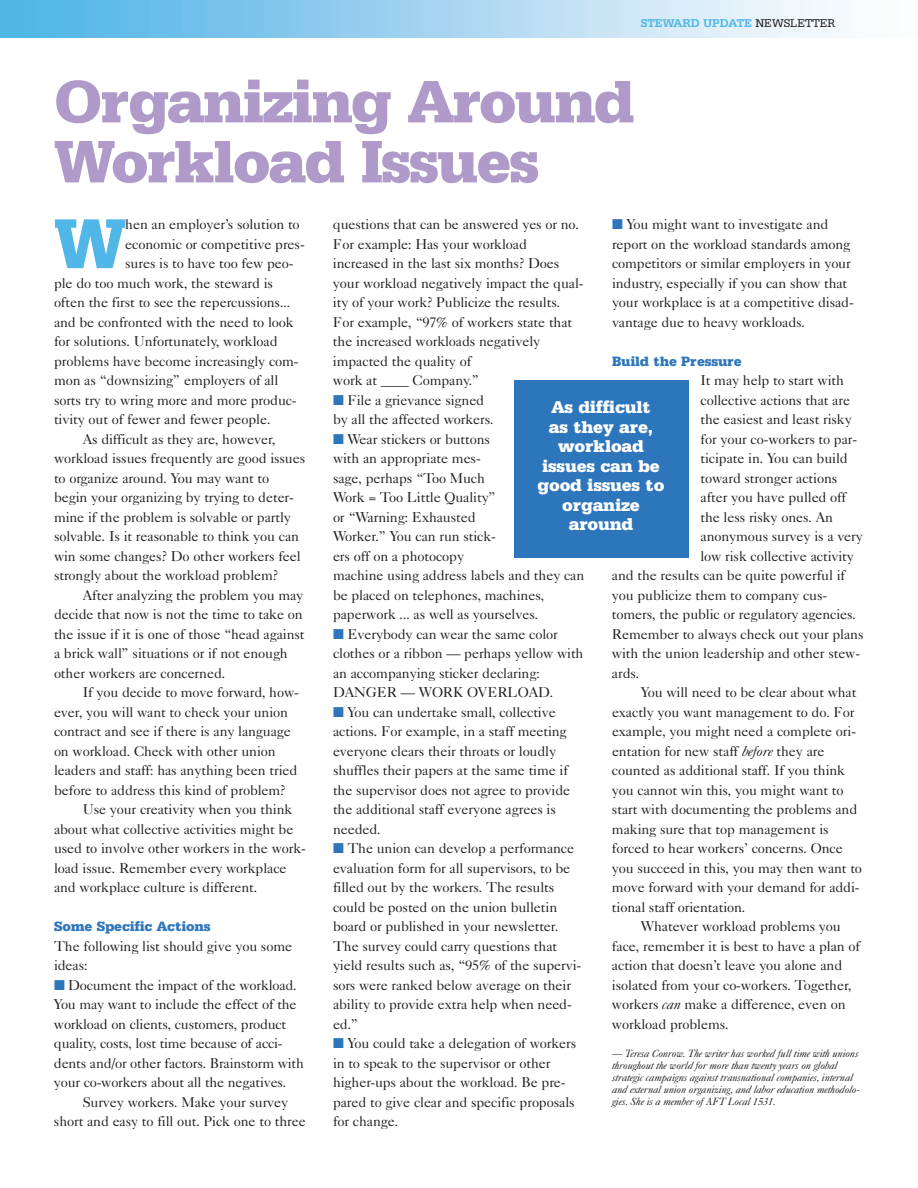
<style>
.page{position:relative;width:918px;height:1188px;background:#fff}
.page>*{position:absolute;margin:0;border:0;box-sizing:border-box;transform-origin:0 0}
.t1{font:900 74.25px "Serifa BT";color:#50b7e8}
.t2{font:900 63px/60px "Serifa BT";letter-spacing:-.035em;color:#b09ac9}
.t3{font:900 18px/19.5px "Serifa BT";letter-spacing:-.01em;color:#fff;text-align:center}
.t4{font:14.25px/19.5px "Caslon Five Forty";letter-spacing:-.01em;color:#231f20}
.t5{font:900 14.25px "Serifa BT";letter-spacing:-.01em;color:#2e76bc}
.t6{font:700 12px "Serifa BT";letter-spacing:-.005em;color:#50b7e8}
.t7{font:italic 10.5px/12px "Caslon Five Forty";letter-spacing:-.015em;color:#231f20}
.s1{font-weight:400;color:#231f20}
.s2{color:#2e76bc}
.s3{font-style:italic}
</style>
<div class="page">
<img style="left:0;top:0;width:835px;height:38px">
<div style="left:514px;top:380px;width:174px;height:178px;background:#2e76bc"></div>
<p class="t6" style="left:641px;top:19px;width:196px">STEWARD UPDATE <span class="s1">NEWSLETTER</span></p>
<h2 class="t2" style="left:54px;top:77px;width:582px">Organizing Around<br>Workload Issues</h2>
<h1 class="t1" style="left:54px;top:219px;width:74px">W</h1>
<p class="t4" style="left:125px;top:216px;width:176px">hen an employer’s solution to</p>
<p class="t4" style="left:125px;top:236px;width:181px">economic or competitive pres-</p>
<p class="t4" style="left:125px;top:255px;width:170px">sures is to have too few peo-</p>
<p class="t4" style="left:54px;top:275px;width:221px">ple do too much work, the steward is</p>
<p class="t4" style="left:54px;top:294px;width:238px">often the first to see the repercussions...</p>
<p class="t4" style="left:54px;top:314px;width:241px">and be confronted with the need to look</p>
<p class="t4" style="left:54px;top:333px;width:225px">for solutions. Unfortunately, workload</p>
<p class="t4" style="left:54px;top:353px;width:246px">problems have become increasingly com-</p>
<p class="t4" style="left:54px;top:372px;width:226px">mon as “downsizing” employers of all</p>
<p class="t4" style="left:54px;top:392px;width:244px">sorts try to wring more and more produc-</p>
<p class="t4" style="left:54px;top:411px;width:218px">tivity out of fewer and fewer people.</p>
<p class="t4" style="left:83px;top:431px;width:195px">As difficult as they are, however,</p>
<p class="t4" style="left:54px;top:450px;width:253px">workload issues frequently are good issues</p>
<p class="t4" style="left:54px;top:470px;width:217px">to organize around. You may want to</p>
<p class="t4" style="left:54px;top:489px;width:242px">begin your organizing by trying to deter-</p>
<p class="t4" style="left:54px;top:509px;width:239px">mine if the problem is solvable or partly</p>
<p class="t4" style="left:54px;top:528px;width:247px">solvable. Is it reasonable to think you can</p>
<p class="t4" style="left:54px;top:548px;width:248px">win some changes? Do other workers feel</p>
<p class="t4" style="left:54px;top:567px;width:226px">strongly about the workload problem?</p>
<p class="t4" style="left:83px;top:587px;width:222px">After analyzing the problem you may</p>
<p class="t4" style="left:54px;top:606px;width:250px">decide that now is not the time to take on</p>
<p class="t4" style="left:54px;top:626px;width:252px">the issue if it is one of those “head against</p>
<p class="t4" style="left:54px;top:645px;width:235px">a brick wall” situations or if not enough</p>
<p class="t4" style="left:54px;top:665px;width:173px">other workers are concerned.</p>
<p class="t4" style="left:83px;top:684px;width:218px">If you decide to move forward, how-</p>
<p class="t4" style="left:54px;top:704px;width:236px">ever, you will want to check your union</p>
<p class="t4" style="left:54px;top:723px;width:239px">contract and see if there is any language</p>
<p class="t4" style="left:54px;top:743px;width:223px">on workload. Check with other union</p>
<p class="t4" style="left:54px;top:762px;width:245px">leaders and staff: has anything been tried</p>
<p class="t4" style="left:54px;top:782px;width:233px">before to address this kind of problem?</p>
<p class="t4" style="left:83px;top:801px;width:211px">Use your creativity when you think</p>
<p class="t4" style="left:54px;top:821px;width:241px">about what collective activities might be</p>
<p class="t4" style="left:54px;top:840px;width:253px">used to involve other workers in the work-</p>
<p class="t4" style="left:54px;top:860px;width:234px">load issue. Remember every workplace</p>
<p class="t4" style="left:54px;top:879px;width:205px">and workplace culture is different.</p>
<p class="t5" style="left:54px;top:922px;width:158px">Some Specific Actions</p>
<p class="t4" style="left:54px;top:938px;width:240px">The following list should give you some ideas:</p>
<p class="t4" style="left:54px;top:977px;width:252px"><span class="s2">■</span> Document the impact of the workload.<br>You may want to include the effect of the workload on clients, customers, product quality, costs, lost time because of acci&shy;dents and/or other factors. Brainstorm with your co-workers about all the negatives.</p>
<p class="t4" style="left:54px;top:1094px;width:253px;text-indent:29px">Survey workers. Make your survey short and easy to fill out. Pick one to three</p>
<p class="t4" style="left:333px;top:216px;width:252px">questions that can be answered yes or no.<br>For example: Has your workload increased in the last six months? Does your workload negatively impact the qual&shy;ity of your work? Publicize the results.<br>For example, “97% of workers state that the increased workloads negatively impacted the quality of<br>work at ____ Company.”</p>
<p class="t4" style="left:333px;top:392px;width:162px"><span class="s2">■</span> File a grievance signed by all the affected workers.</p>
<p class="t4" style="left:333px;top:431px;width:253px"><span class="s2">■</span> Wear stickers or buttons<br>with an appropriate mes-<br>sage, perhaps “Too Much<br>Work = Too Little Quality”<br>or “Warning: Exhausted<br>Worker.” You can run stick-<br>ers off on a photocopy<br>machine using address labels and they can be placed on telephones, machines, paperwork ... as well as yourselves.</p>
<p class="t4" style="left:333px;top:626px;width:252px"><span class="s2">■</span> Everybody can wear the same color clothes or a ribbon — perhaps yellow with an accompanying sticker declaring:<br>DANGER — WORK OVERLOAD.</p>
<p class="t4" style="left:333px;top:704px;width:239px"><span class="s2">■</span> You can undertake small, collective actions. For example, in a staff meeting everyone clears their throats or loudly shuffles their papers at the same time if the supervisor does not agree to provide the additional staff everyone agrees is needed.</p>
<p class="t4" style="left:333px;top:840px;width:250px"><span class="s2">■</span> The union can develop a performance evaluation form for all supervisors, to be filled out by the workers. The results could be posted on the union bulletin board or published in your newsletter.<br>The survey could carry questions that yield results such as, “95% of the supervi&shy;sors were ranked below average on their ability to provide extra help when need&shy;ed.”</p>
<p class="t4" style="left:333px;top:1035px;width:245px"><span class="s2">■</span> You could take a delegation of workers in to speak to the supervisor or other higher-ups about the workload. Be pre&shy;pared to give clear and specific proposals for change.</p>
<p class="t4" style="left:612px;top:216px;width:243px"><span class="s2">■</span> You might want to investigate and report on the workload standards among competitors or similar employers in your industry, especially if you can show that your workplace is at a competitive disad&shy;vantage due to heavy workloads.</p>
<p class="t5" style="left:612px;top:356px;width:131px">Build the Pressure</p>
<p class="t4" style="left:700px;top:372px;width:145px">It may help to start with</p>
<p class="t4" style="left:700px;top:392px;width:151px">collective actions that are</p>
<p class="t4" style="left:700px;top:411px;width:153px">the easiest and least risky</p>
<p class="t4" style="left:700px;top:431px;width:158px">for your co-workers to par-</p>
<p class="t4" style="left:700px;top:450px;width:149px">ticipate in. You can build</p>
<p class="t4" style="left:700px;top:470px;width:138px">toward stronger actions</p>
<p class="t4" style="left:700px;top:489px;width:147px">after you have pulled off</p>
<p class="t4" style="left:700px;top:509px;width:134px">the less risky ones. An</p>
<p class="t4" style="left:700px;top:528px;width:164px">anonymous survey is a very</p>
<p class="t4" style="left:700px;top:548px;width:155px">low risk collective activity</p>
<p class="t4" style="left:612px;top:567px;width:235px">and the results can be quite powerful if</p>
<p class="t4" style="left:612px;top:587px;width:217px">you publicize them to company cus-</p>
<p class="t4" style="left:612px;top:606px;width:246px">tomers, the public or regulatory agencies.</p>
<p class="t4" style="left:612px;top:626px;width:253px">Remember to always check out your plans</p>
<p class="t4" style="left:612px;top:645px;width:250px">with the union leadership and other stew-</p>
<p class="t4" style="left:612px;top:665px;width:29px">ards.</p>
<p class="t4" style="left:641px;top:684px;width:217px">You will need to be clear about what</p>
<p class="t4" style="left:612px;top:704px;width:244px">exactly you want management to do. For</p>
<p class="t4" style="left:612px;top:723px;width:246px">example, you might need a complete ori-</p>
<p class="t4" style="left:612px;top:743px;width:214px">entation for new staff <span class="s3">before</span> they are</p>
<p class="t4" style="left:612px;top:762px;width:235px">counted as additional staff. If you think</p>
<p class="t4" style="left:612px;top:782px;width:233px">you cannot win this, you might want to</p>
<p class="t4" style="left:612px;top:801px;width:247px">start with documenting the problems and</p>
<p class="t4" style="left:612px;top:821px;width:218px">making sure that top management is</p>
<p class="t4" style="left:612px;top:840px;width:232px">forced to hear workers’ concerns. Once</p>
<p class="t4" style="left:612px;top:860px;width:252px">you succeed in this, you may then want to</p>
<p class="t4" style="left:612px;top:879px;width:249px">move forward with your demand for addi-</p>
<p class="t4" style="left:612px;top:899px;width:135px">tional staff orientation.</p>
<p class="t4" style="left:641px;top:918px;width:201px">Whatever workload problems you</p>
<p class="t4" style="left:612px;top:938px;width:250px">face, remember it is best to have a plan of</p>
<p class="t4" style="left:612px;top:957px;width:232px">action that doesn’t leave you alone and</p>
<p class="t4" style="left:612px;top:977px;width:241px">isolated from your co-workers. Together,</p>
<p class="t4" style="left:612px;top:996px;width:235px">workers <span class="s3">can</span> make a difference, even on</p>
<p class="t4" style="left:612px;top:1016px;width:118px">workload problems.</p>
<p class="t7" style="left:612px;top:1049px;width:249px">— Teresa Conrow. The writer has worked full time with unions throughout the world for more than twenty years on global strategic campaigns against transnational companies, internal and external union organizing, and labor education methodolo&shy;gies. She is a member of AFT Local 1531.</p>
<p class="t3" style="left:538px;top:399px;width:128px">As difficult<br>as they are, workload issues can be good issues to organize around</p>
</div>
